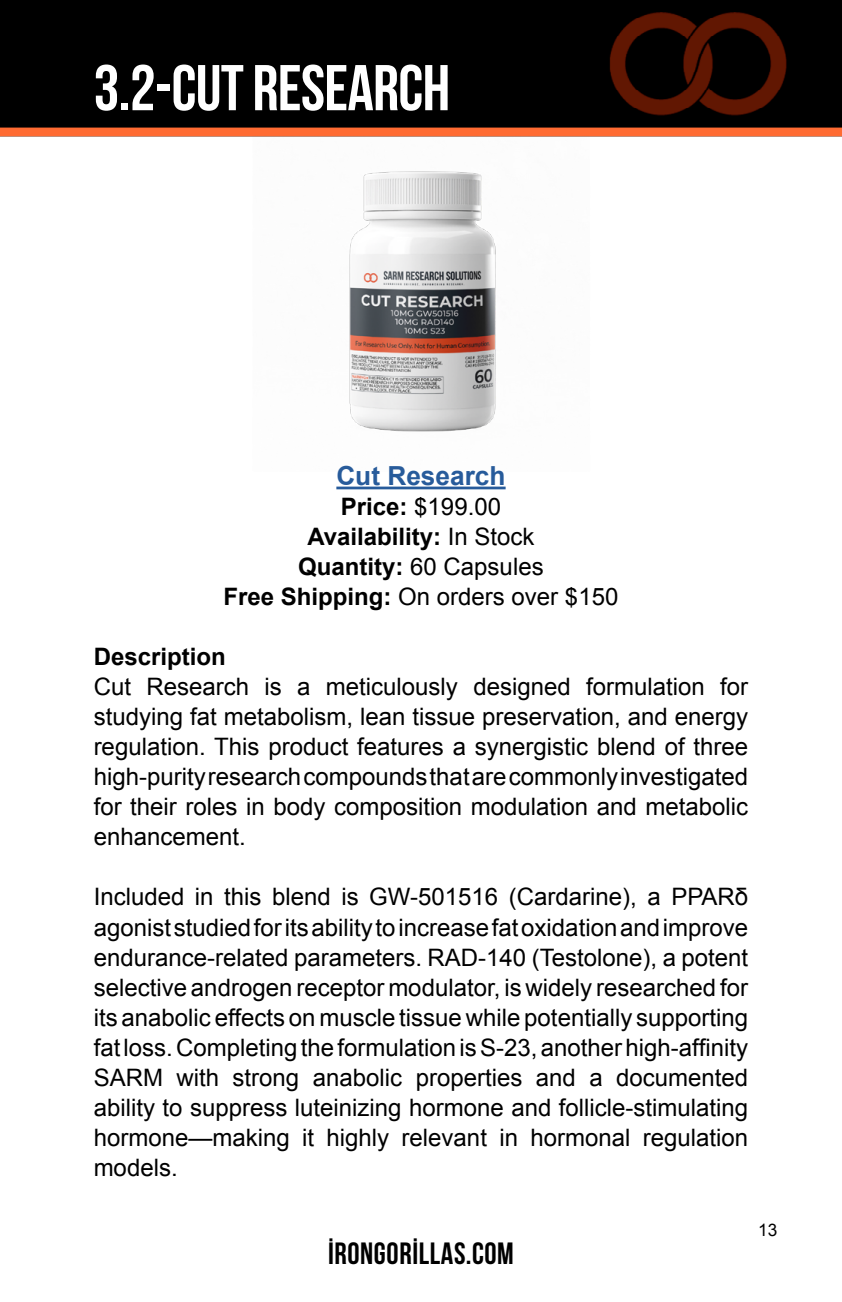
<style>
.page{position:relative;width:842px;height:1302px;background:#fff}
.page>*{position:absolute;margin:0;border:0;box-sizing:border-box;transform-origin:0 0}
.t1{font:64.5px "Bebas Neue";letter-spacing:-.01em;color:#fff}
.t2{font:700 30.75px "Bebas Neue";letter-spacing:.02em;color:#000}
.t3{font:700 26.25px "Arial";color:#275b9b}
.t4{font:24px/30px "Arial";color:#000;text-align:justify}
.t5{font:700 24px/30px "Arial";color:#000;text-align:center}
.t6{font:17.25px "Arial";color:#000}
.s1{font-weight:400}
</style>
<div class="page">
<img style="left:0;top:0;width:842px;height:490px">
<hr style="left:336px;top:486px;width:170px;height:3px;background:#275b9b">
<img style="left:249px;top:135px;width:344px;height:344px">
<h1 class="t1" style="left:94px;top:52px;width:358px">3.2-CUT RESEARCH</h1>
<p class="t3" style="left:336px;top:458px;width:171px">Cut Research</p>
<p class="t5" style="left:224px;top:492px;width:396px">Price: <span class="s1">$199.00<br></span>Availability: <span class="s1">In Stock<br></span>Quantity: <span class="s1">60 Capsules<br></span>Free Shipping: <span class="s1">On orders over $150</span></p>
<p class="t5" style="left:94px;top:642px;width:134px">Description</p>
<p class="t4" style="left:94px;top:672px;width:656px">Cut Research is a meticulously designed formulation for studying fat metabolism, lean tissue preservation, and energy regulation. This product features a synergistic blend of three high-purity research compounds that are commonly investigated for their roles in body composition modulation and metabolic enhancement.</p>
<p class="t4" style="left:94px;top:882px;width:656px">Included in this blend is GW-501516 (Cardarine), a PPARδ agonist studied for its ability to increase fat oxidation and improve endurance-related parameters. RAD-140 (Testolone), a potent selective androgen receptor modulator, is widely researched for its anabolic effects on muscle tissue while potentially supporting fat loss. Completing the formulation is S-23, another high-affinity SARM with strong anabolic properties and a documented ability to suppress luteinizing hormone and follicle-stimulating hormone—making it highly relevant in hormonal regulation models.</p>
<p class="t2" style="left:328px;top:1236px;width:187px">IRONGORILLAS.COM</p>
<p class="t6" style="left:758px;top:1218px;width:21px">13</p>
</div>
